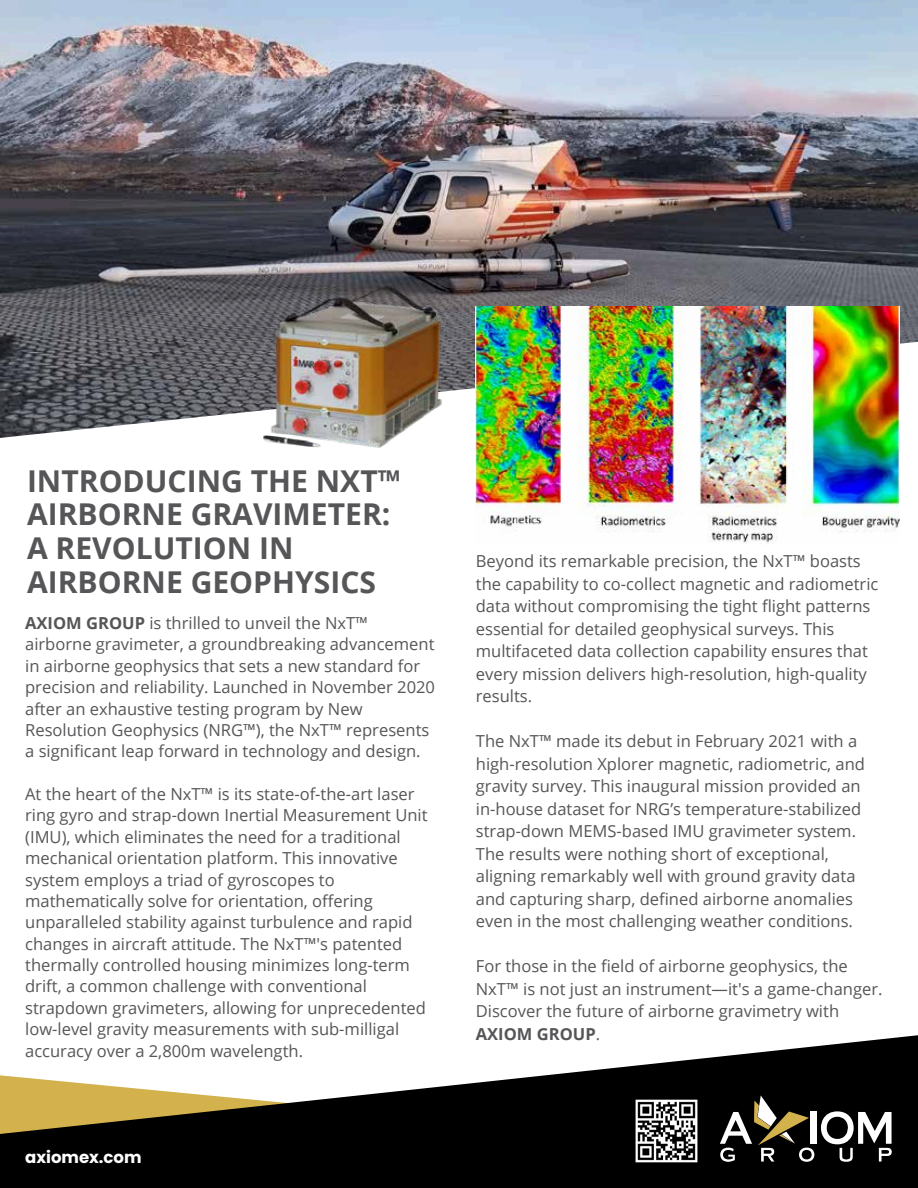
<style>
.page{position:relative;width:918px;height:1188px;background:#fff}
.page>*{position:absolute;margin:0;border:0;box-sizing:border-box;transform-origin:0 0}
.t1{font:700 30.15px/33.8px "Open Sans";color:#565659}
.t2{font:16.5px/21.3px "Open Sans";color:#565659}
.t3{font:700 16.5px "Poppins";color:#fff}
.s1{font-weight:700}
</style>
<div class="page">
<img style="left:0;top:0;width:918px;height:440px">
<img style="left:476px;top:306px;width:424px;height:238px">
<img style="left:263px;top:283px;width:186px;height:165px">
<svg style="left:0;top:1035px;width:918px;height:153px;fill:#000"></svg>
<div style="left:811px;top:1112px;width:6px;height:32px;background:#fff"></div>
<svg style="left:821px;top:1111px;width:71px;height:51px"></svg>
<svg style="left:720px;top:1095px;width:94px;height:67px;background:#423f35"></svg>
<img style="left:628px;top:1093px;width:77px;height:76px">
<p class="t1" style="left:27px;top:463px;width:375px">INTRODUCING THE NXT™<br>AIRBORNE GRAVIMETER:<br>A REVOLUTION IN<br>AIRBORNE GEOPHYSICS</p>
<p class="t2" style="left:25px;top:612px;width:411px"><span class="s1">AXIOM GROUP</span> is thrilled to unveil the NxT™ airborne gravimeter, a groundbreaking advancement in airborne geophysics that sets a new standard for precision and reliability. Launched in November 2020 after an exhaustive testing program by New Resolution Geophysics (NRG™), the NxT™ represents a significant leap forward in technology and design.</p>
<p class="t2" style="left:25px;top:783px;width:404px">At the heart of the NxT™ is its state-of-the-art laser ring gyro and strap-down Inertial Measurement Unit (IMU), which eliminates the need for a traditional mechanical orientation platform. This innovative system employs a triad of gyroscopes to mathematically solve for orientation, offering unparalleled stability against turbulence and rapid changes in aircraft attitude. The NxT™'s patented thermally controlled housing minimizes long-term drift, a common challenge with conventional strapdown gravimeters, allowing for unprecedented low-level gravity measurements with sub-milligal accuracy over a 2,800m wavelength.</p>
<p class="t3" style="left:25px;top:1146px;width:118px">axiomex.com</p>
<h1 class="t2" style="left:476px;top:549px;width:404px;line-height:22.5px">Beyond its remarkable precision, the NxT™ boasts the capability to co-collect magnetic and radiometric data without compromising the tight flight patterns essential for detailed geophysical surveys. This multifaceted data collection capability ensures that every mission delivers high-resolution, high-quality results.</h1>
<p class="t2" style="left:476px;top:729px;width:391px;line-height:22.5px">The NxT™ made its debut in February 2021 with a high-resolution Xplorer magnetic, radiometric, and gravity survey. This inaugural mission provided an in-house dataset for NRG’s temperature-stabilized strap-down MEMS-based IMU gravimeter system.<br>The results were nothing short of exceptional, aligning remarkably well with ground gravity data and capturing sharp, defined airborne anomalies even in the most challenging weather conditions.</p>
<p class="t2" style="left:476px;top:954px;width:408px;line-height:22.5px">For those in the field of airborne geophysics, the NxT™ is not just an instrument—it's a game-changer.<br>Discover the future of airborne gravimetry with <span class="s1">AXIOM GROUP</span>.</p>
</div>
